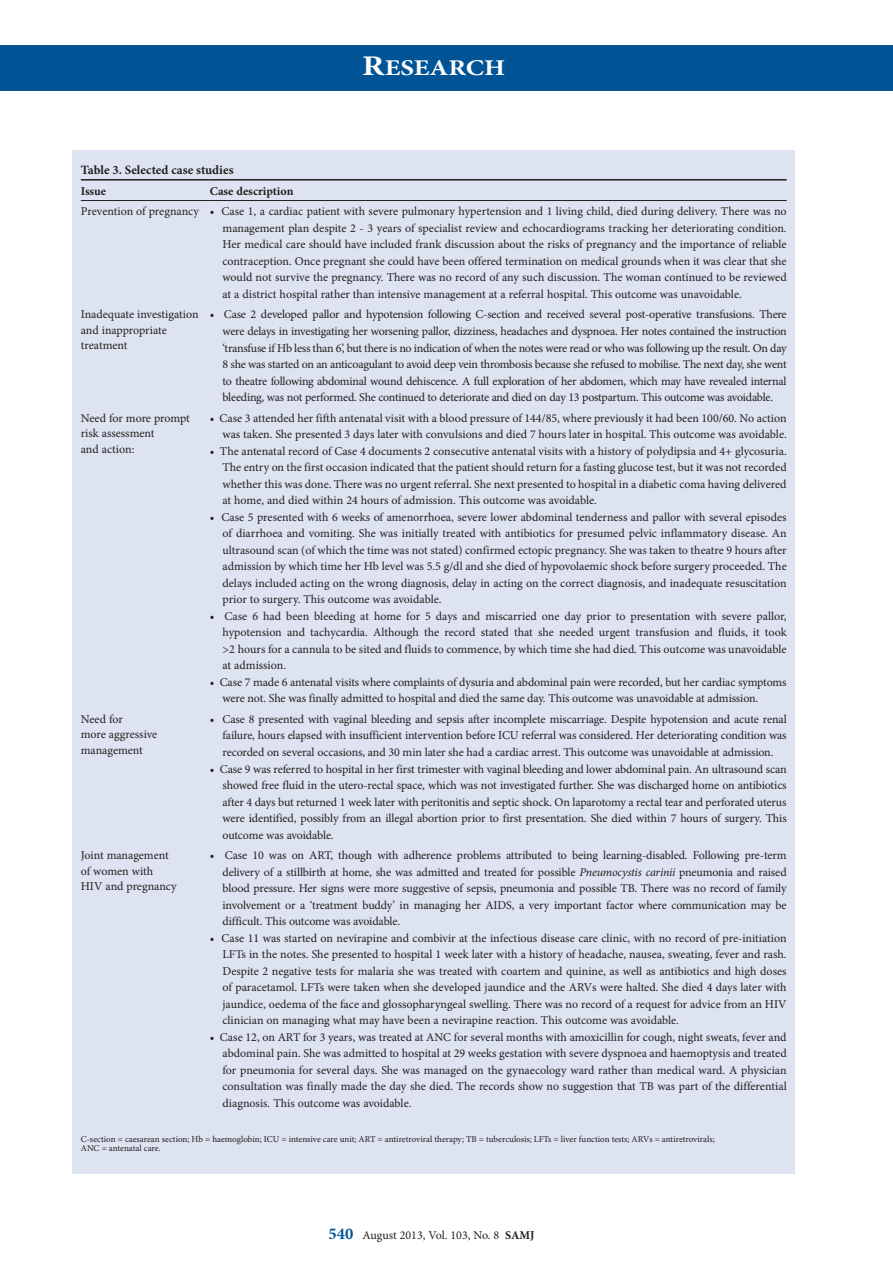
<style>
.page{position:relative;width:893px;height:1263px;background:#fff}
.page>*{position:absolute;margin:0;border:0;box-sizing:border-box;transform-origin:0 0}
.t1{font:700 22.5px "Minion Pro";color:#fff;scale:1.2 1}
.TABLE_HEAD{font:700 12.75px "Minion Pro";letter-spacing:.005em;color:#231f20}
.TABLE_COPY{font:12px/16.5px "Minion Pro";letter-spacing:-.01em;color:#231f20;text-align:justify}
.TABLE_FIELD_NAME{font:700 12px "Minion Pro";color:#231f20}
.TABLE_FOOTNOTE{font:9px/9px "Minion Pro";color:#231f20}
.s1{font-size:28.5px}
.s2{font-style:italic}
.s3{font-weight:700;font-size:16.5px;color:#005495}
.s4{font-weight:700}
</style>
<div class="page">
<div style="left:0;top:45px;width:893px;height:45px;background:#005495"></div>
<div style="left:72px;top:150px;width:723px;height:1023px;background:#dde3f0"></div>
<hr style="left:81px;top:179px;width:129px;height:2px;background:#231f20">
<hr style="left:210px;top:179px;width:577px;height:2px;background:#231f20">
<hr style="left:81px;top:200px;width:129px;height:1px;background:#231f20">
<hr style="left:210px;top:200px;width:577px;height:1px;background:#231f20">
<h1 class="t1" style="left:362px;top:52px;width:121px"><span class="s1">R</span>ESEARCH</h1>
<p class="TABLE_HEAD" style="left:81px;top:161px;width:154px">Table 3. Selected case studies</p>
<p class="TABLE_FIELD_NAME" style="left:81px;top:182px;width:27px">Issue</p>
<p class="TABLE_FIELD_NAME" style="left:210px;top:182px;width:85px">Case description</p>
<p class="TABLE_COPY" style="left:81px;top:203px;width:120px">Prevention of pregnancy</p>
<p class="TABLE_COPY" style="left:223px;top:203px;width:566px;text-indent:-13px">• Case 1, a cardiac patient with severe pulmonary hypertension and 1 living child, died during delivery. There was no management plan despite 2 - 3 years of specialist review and echocardiograms tracking her deteriorating condition.<br>Her medical care should have included frank discussion about the risks of pregnancy and the importance of reliable contraception. Once pregnant she could have been offered termination on medical grounds when it was clear that she would not survive the pregnancy. There was no record of any such discussion. The woman continued to be reviewed at a district hospital rather than intensive management at a referral hospital. This outcome was unavoidable.</p>
<p class="TABLE_COPY" style="left:81px;top:307px;width:119px;line-height:15.5px;text-align:left">Inadequate investigation and inappropriate treatment</p>
<p class="TABLE_COPY" style="left:223px;top:306px;width:566px;text-indent:-13px">• Case 2 developed pallor and hypotension following C-section and received several post-operative transfusions. There were delays in investigating her worsening pallor, dizziness, headaches and dyspnoea. Her notes contained the instruction ‘transfuse if Hb less than 6’, but there is no indication of when the notes were read or who was following up the result. On day 8 she was started on an anticoagulant to avoid deep vein thrombosis because she refused to mobilise. The next day, she went to theatre following abdominal wound dehiscence. A full exploration of her abdomen, which may have revealed internal bleeding, was not performed. She continued to deteriorate and died on day 13 postpartum. This outcome was avoidable.</p>
<p class="TABLE_COPY" style="left:81px;top:410px;width:111px;line-height:15.5px;text-align:left">Need for more prompt risk assessment<br>and action:</p>
<p class="TABLE_COPY" style="left:210px;top:410px;width:578px;text-align:right">• Case 3 attended her fifth antenatal visit with a blood pressure of 144/85, where previously it had been 100/60. No action was taken. She presented 3 days later with convulsions and died 7 hours later in hospital. This outcome was avoidable.</p>
<p class="TABLE_COPY" style="left:223px;top:443px;width:566px;text-indent:-13px">• The antenatal record of Case 4 documents 2 consecutive antenatal visits with a history of polydipsia and 4+ glycosuria.<br>The entry on the first occasion indicated that the patient should return for a fasting glucose test, but it was not recorded whether this was done. There was no urgent referral. She next presented to hospital in a diabetic coma having delivered at home, and died within 24 hours of admission. This outcome was avoidable.</p>
<p class="TABLE_COPY" style="left:223px;top:509px;width:566px;text-indent:-13px">• Case 5 presented with 6 weeks of amenorrhoea, severe lower abdominal tenderness and pallor with several episodes of diarrhoea and vomiting. She was initially treated with antibiotics for presumed pelvic inflammatory disease. An ultrasound scan (of which the time was not stated) confirmed ectopic pregnancy. She was taken to theatre 9 hours after admission by which time her Hb level was 5.5 g/dl and she died of hypovolaemic shock before surgery proceeded. The delays included acting on the wrong diagnosis, delay in acting on the correct diagnosis, and inadequate resuscitation prior to surgery. This outcome was avoidable.</p>
<p class="TABLE_COPY" style="left:223px;top:608px;width:566px;text-indent:-13px">• Case 6 had been bleeding at home for 5 days and miscarried one day prior to presentation with severe pallor, hypotension and tachycardia. Although the record stated that she needed urgent transfusion and fluids, it took &gt;2 hours for a cannula to be sited and fluids to commence, by which time she had died. This outcome was unavoidable at admission.</p>
<p class="TABLE_COPY" style="left:223px;top:674px;width:566px;text-indent:-13px">• Case 7 made 6 antenatal visits where complaints of dysuria and abdominal pain were recorded, but her cardiac symptoms were not. She was finally admitted to hospital and died the same day. This outcome was unavoidable at admission.</p>
<p class="TABLE_COPY" style="left:81px;top:711px;width:78px;line-height:15.5px;text-align:left">Need for<br>more aggressive management</p>
<p class="TABLE_COPY" style="left:223px;top:711px;width:566px;text-indent:-13px">• Case 8 presented with vaginal bleeding and sepsis after incomplete miscarriage. Despite hypotension and acute renal failure, hours elapsed with insufficient intervention before ICU referral was considered. Her deteriorating condition was recorded on several occasions, and 30 min later she had a cardiac arrest. This outcome was unavoidable at admission.</p>
<p class="TABLE_COPY" style="left:223px;top:760px;width:566px;text-indent:-13px">• Case 9 was referred to hospital in her first trimester with vaginal bleeding and lower abdominal pain. An ultrasound scan showed free fluid in the utero-rectal space, which was not investigated further. She was discharged home on antibiotics after 4 days but returned 1 week later with peritonitis and septic shock. On laparotomy a rectal tear and perforated uterus were identified, possibly from an illegal abortion prior to first presentation. She died within 7 hours of surgery. This outcome was avoidable.</p>
<p class="TABLE_COPY" style="left:81px;top:848px;width:97px;line-height:15.5px;text-align:left">Joint management of women with<br>HIV and pregnancy</p>
<p class="TABLE_COPY" style="left:223px;top:847px;width:566px;text-indent:-13px">• Case 10 was on ART, though with adherence problems attributed to being learning-disabled. Following pre-term delivery of a stillbirth at home, she was admitted and treated for possible <span class="s2">Pneumocystis carinii</span> pneumonia and raised blood pressure. Her signs were more suggestive of sepsis, pneumonia and possible TB. There was no record of family involvement or a ‘treatment buddy’ in managing her AIDS, a very important factor where communication may be difficult. This outcome was avoidable.</p>
<p class="TABLE_COPY" style="left:223px;top:930px;width:566px;text-indent:-13px">• Case 11 was started on nevirapine and combivir at the infectious disease care clinic, with no record of pre-initiation LFTs in the notes. She presented to hospital 1 week later with a history of headache, nausea, sweating, fever and rash.<br>Despite 2 negative tests for malaria she was treated with coartem and quinine, as well as antibiotics and high doses of paracetamol. LFTs were taken when she developed jaundice and the ARVs were halted. She died 4 days later with jaundice, oedema of the face and glossopharyngeal swelling. There was no record of a request for advice from an HIV clinician on managing what may have been a nevirapine reaction. This outcome was avoidable.</p>
<p class="TABLE_COPY" style="left:223px;top:1029px;width:566px;text-indent:-13px">• Case 12, on ART for 3 years, was treated at ANC for several months with amoxicillin for cough, night sweats, fever and abdominal pain. She was admitted to hospital at 29 weeks gestation with severe dyspnoea and haemoptysis and treated for pneumonia for several days. She was managed on the gynaecology ward rather than medical ward. A physician consultation was finally made the day she died. The records show no suggestion that TB was part of the differential diagnosis. This outcome was avoidable.</p>
<p class="TABLE_FOOTNOTE" style="left:81px;top:1135px;width:635px">C-section = caesarean section; Hb = haemoglobin; ICU = intensive care unit; ART = antiretroviral therapy; TB = tuberculosis; LFTs = liver function tests; ARVs = antiretrovirals;<br>ANC = antenatal care.</p>
<p class="TABLE_COPY" style="left:328px;top:1227px;width:208px"><span class="s3">540</span> August 2013, Vol. 103, No. 8 <span class="s4">SAMJ</span></p>
</div>
